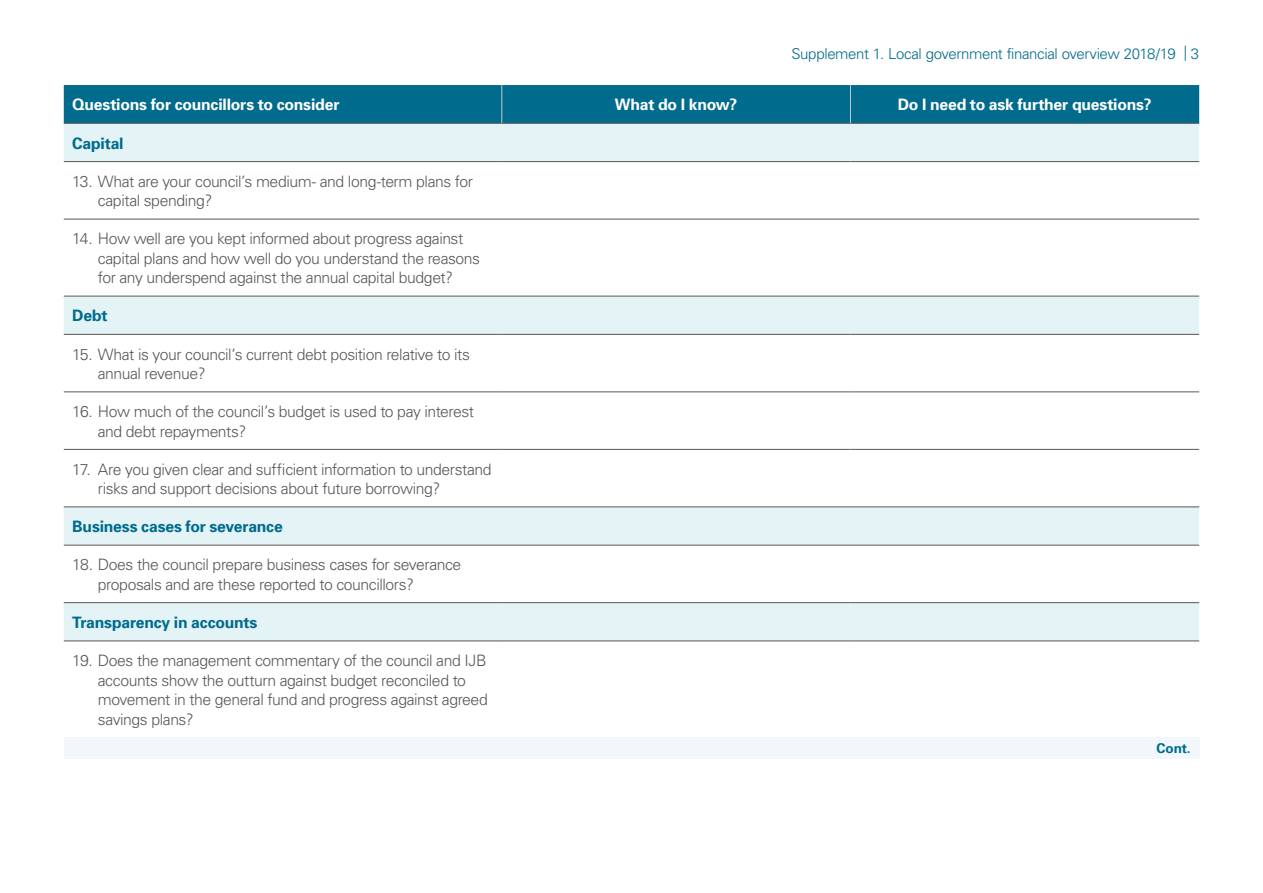
<style>
.page{position:relative;width:1263px;height:893px;background:#fff}
.page>*{position:absolute;margin:0;border:0;box-sizing:border-box;transform-origin:0 0}
.t1{font:300 15.75px/19.5px "Univers";letter-spacing:-.03em;color:#575756}
._21A-Table_header__I{font:700 15.75px "Univers";letter-spacing:-.015em;color:#fff}
._21B-Table_subhead{font:700 15.75px "Univers";letter-spacing:-.015em;color:#006b8d}
.t2{font:300 15px "Univers";letter-spacing:-.025em;color:#006b8d}
._21C-Table_footer__I{font:700 13.5px "Univers";color:#006b8d}
</style>
<div class="page">
<div style="left:64px;top:85px;width:1135px;height:38px;background:#006b8d"></div>
<div style="left:64px;top:124px;width:1135px;height:37px;background:#e4f3f6"></div>
<svg style="left:64px;top:162px;width:1135px;height:480px"></svg>
<div style="left:64px;top:737px;width:1135px;height:22px;background:#f1f7fa"></div>
<hr style="left:64px;top:123px;width:438px;height:1px;background:#575756">
<hr style="left:502px;top:123px;width:348px;height:1px;background:#575756">
<hr style="left:850px;top:123px;width:349px;height:1px;background:#575756">
<hr style="left:64px;top:219px;width:438px;height:1px;background:#575756">
<hr style="left:502px;top:219px;width:348px;height:1px;background:#575756">
<hr style="left:850px;top:219px;width:349px;height:1px;background:#575756">
<hr style="left:64px;top:296px;width:438px;height:1px;background:#575756">
<hr style="left:502px;top:296px;width:348px;height:1px;background:#575756">
<hr style="left:850px;top:296px;width:349px;height:1px;background:#575756">
<hr style="left:64px;top:161px;width:438px;height:1px;background:#575756">
<hr style="left:502px;top:161px;width:348px;height:1px;background:#575756">
<hr style="left:850px;top:161px;width:349px;height:1px;background:#575756">
<hr style="left:64px;top:334px;width:438px;height:1px;background:#575756">
<hr style="left:502px;top:334px;width:348px;height:1px;background:#575756">
<hr style="left:850px;top:334px;width:349px;height:1px;background:#575756">
<hr style="left:64px;top:391px;width:438px;height:1px;background:#575756">
<hr style="left:502px;top:391px;width:348px;height:1px;background:#575756">
<hr style="left:850px;top:391px;width:349px;height:1px;background:#575756">
<hr style="left:64px;top:449px;width:438px;height:1px;background:#575756">
<hr style="left:502px;top:449px;width:348px;height:1px;background:#575756">
<hr style="left:850px;top:449px;width:349px;height:1px;background:#575756">
<hr style="left:64px;top:506px;width:438px;height:1px;background:#575756">
<hr style="left:502px;top:506px;width:348px;height:1px;background:#575756">
<hr style="left:850px;top:506px;width:349px;height:1px;background:#575756">
<hr style="left:64px;top:545px;width:438px;height:1px;background:#575756">
<hr style="left:502px;top:545px;width:348px;height:1px;background:#575756">
<hr style="left:850px;top:545px;width:349px;height:1px;background:#575756">
<hr style="left:64px;top:602px;width:438px;height:1px;background:#575756">
<hr style="left:502px;top:602px;width:348px;height:1px;background:#575756">
<hr style="left:850px;top:602px;width:349px;height:1px;background:#575756">
<hr style="left:64px;top:640px;width:438px;height:1px;background:#575756">
<hr style="left:502px;top:640px;width:348px;height:1px;background:#575756">
<hr style="left:850px;top:640px;width:349px;height:1px;background:#575756">
<hr style="left:501px;top:85px;width:1px;height:38px;background:#c6c6c6">
<hr style="left:850px;top:85px;width:1px;height:38px;background:#c6c6c6">
<p class="t2" style="left:791px;top:44px;width:409px">Supplement 1. Local government financial overview 2018/19 | 3</p>
<p class="_21A-Table_header__I" style="left:72px;top:95px;width:269px">Questions for councillors to consider</p>
<p class="_21A-Table_header__I" style="left:615px;top:95px;width:124px">What do I know?</p>
<p class="_21A-Table_header__I" style="left:898px;top:95px;width:255px">Do I need to ask further questions?</p>
<p class="_21B-Table_subhead" style="left:72px;top:133px;width:53px">Capital</p>
<p class="t1" style="left:98px;top:172px;width:377px;text-indent:-26px">13. What are your council’s medium- and long-term plans for capital spending?</p>
<p class="t1" style="left:98px;top:229px;width:384px;text-indent:-26px">14. How well are you kept informed about progress against capital plans and how well do you understand the reasons for any underspend against the annual capital budget?</p>
<p class="_21B-Table_subhead" style="left:72px;top:306px;width:37px">Debt</p>
<p class="t1" style="left:98px;top:344px;width:374px;text-indent:-26px">15. What is your council’s current debt position relative to its annual revenue?</p>
<p class="t1" style="left:98px;top:402px;width:378px;text-indent:-26px">16. How much of the council’s budget is used to pay interest and debt repayments?</p>
<p class="t1" style="left:98px;top:459px;width:395px;text-indent:-26px">17. Are you given clear and sufficient information to understand risks and support decisions about future borrowing?</p>
<p class="_21B-Table_subhead" style="left:72px;top:517px;width:212px">Business cases for severance</p>
<p class="t1" style="left:98px;top:555px;width:365px;text-indent:-26px">18. Does the council prepare business cases for severance proposals and are these reported to councillors?</p>
<p class="_21B-Table_subhead" style="left:72px;top:613px;width:187px">Transparency in accounts</p>
<p class="t1" style="left:98px;top:651px;width:391px;text-indent:-26px">19. Does the management commentary of the council and IJB accounts show the outturn against budget reconciled to movement in the general fund and progress against agreed savings plans?</p>
<p class="_21C-Table_footer__I" style="left:1156px;top:740px;width:36px">Cont.</p>
</div>
